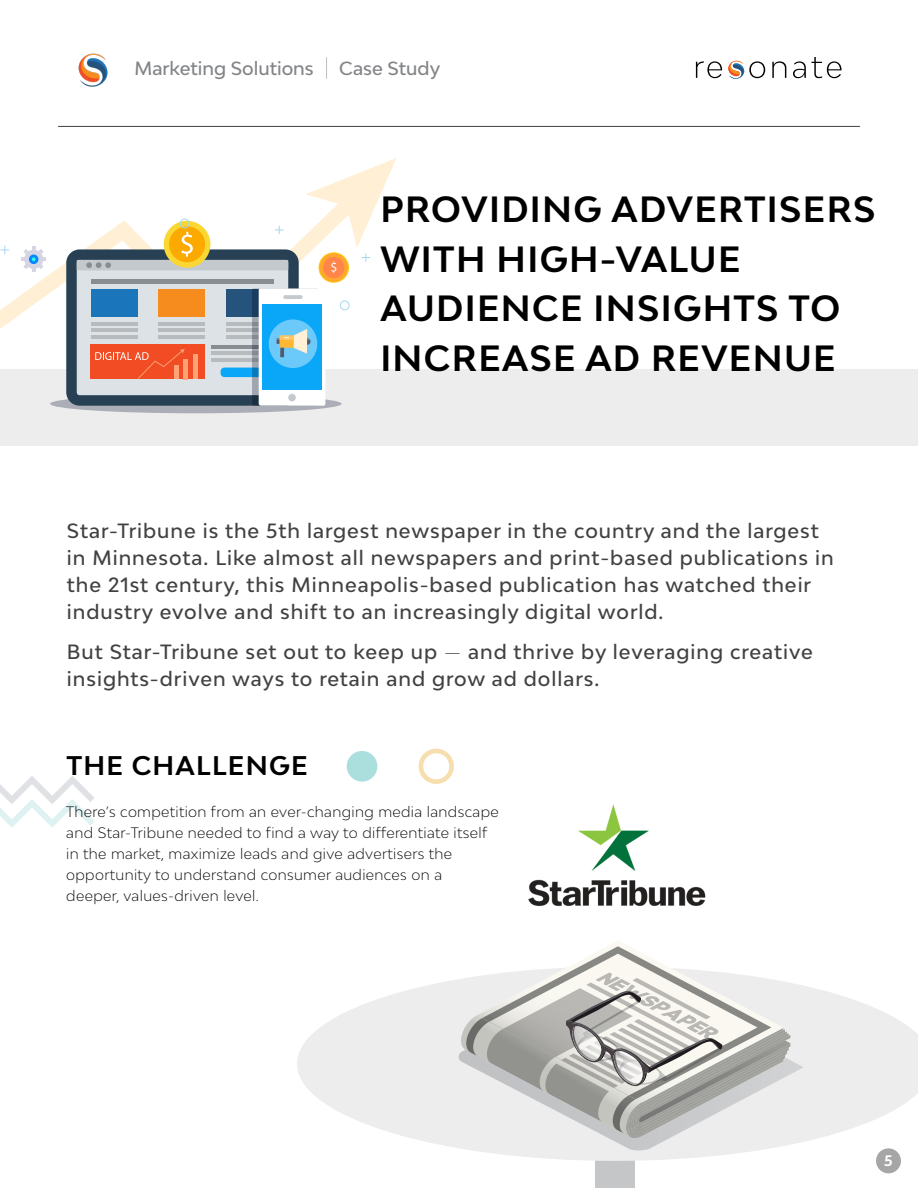
<style>
.page{position:relative;width:918px;height:1188px;background:#fff}
.page>*{position:absolute;margin:0;border:0;box-sizing:border-box;transform-origin:0 0}
.t1{font:700 34.5px/49.5px "Bw Modelica";letter-spacing:.04em;color:#000}
.t2{font:700 25.5px "Bw Modelica";letter-spacing:.05em;color:#000}
.t3{font:500 19.5px/27px "Bw Modelica";letter-spacing:.05em;color:#414042}
.t4{font:500 18px "Bw Modelica";color:#828487}
.t5{font:700 14.4px "Bw Modelica";color:#fff}
.t6{font:300 14.25px/21px "Bw Modelica";letter-spacing:.025em;color:#000}
.s1{font-weight:300}
</style>
<div class="page">
<svg style="left:696px;top:61px;width:26px;height:17px"></svg>
<svg style="left:772px;top:61px;width:14px;height:17px"></svg>
<svg style="left:793px;top:61px;width:13px;height:17px"></svg>
<svg style="left:812px;top:57px;width:29px;height:21px"></svg>
<svg style="left:728px;top:61px;width:37px;height:18px"></svg>
<svg style="left:326px;top:57px;width:1px;height:22px"></svg>
<img style="left:78px;top:53px;width:30px;height:34px">
<div style="left:876px;top:1148px;width:25px;height:25px;background:#a6a6a6;border-radius:50%"></div>
<hr style="left:58px;top:126px;width:802px;height:1px;background:#414042">
<div style="left:595px;top:1146px;width:40px;height:42px;background:#c4c6c8"></div>
<svg style="left:297px;top:979px;width:621px;height:182px;fill:#ededee"></svg>
<svg style="left:0;top:776px;width:95px;height:52px"></svg>
<div style="left:0;top:369px;width:918px;height:77px;background:#ededee"></div>
<div style="left:50px;top:394px;width:292px;height:19px;background:#abaeb7;border-radius:50%"></div>
<svg style="left:0;top:158px;width:397px;height:171px"></svg>
<div style="left:66px;top:249px;width:233px;height:157px;background:#274054;border-radius:13px"></div>
<div style="left:77px;top:260px;width:211px;height:135px;background:#dde2e6;border-radius:3px"></div>
<div style="left:91px;top:279px;width:183px;height:5px;background:#888d92"></div>
<div style="left:91px;top:289px;width:47px;height:28px;background:#1b75bb"></div>
<div style="left:158px;top:289px;width:46px;height:28px;background:#f68c1e"></div>
<div style="left:226px;top:289px;width:47px;height:28px;background:#25537c"></div>
<hr style="left:91px;top:322px;width:47px;height:4px;background:#b8bbbe">
<hr style="left:158px;top:322px;width:46px;height:4px;background:#b8bbbe">
<hr style="left:226px;top:322px;width:47px;height:4px;background:#b8bbbe">
<hr style="left:91px;top:329px;width:47px;height:3px;background:#b8bbbe">
<hr style="left:158px;top:329px;width:46px;height:3px;background:#b8bbbe">
<hr style="left:226px;top:329px;width:47px;height:3px;background:#b8bbbe">
<hr style="left:91px;top:335px;width:47px;height:4px;background:#b8bbbe">
<hr style="left:158px;top:335px;width:46px;height:4px;background:#b8bbbe">
<hr style="left:226px;top:335px;width:47px;height:4px;background:#b8bbbe">
<hr style="left:211px;top:345px;width:62px;height:4px;background:#888d92">
<hr style="left:211px;top:351px;width:62px;height:4px;background:#b8bbbe">
<hr style="left:211px;top:358px;width:62px;height:4px;background:#b8bbbe">
<div style="left:90px;top:345px;width:114px;height:34px;background:#f14c23"></div>
<div style="left:221px;top:368px;width:42px;height:9px;background:#0aa6f8;border-radius:4px"></div>
<div style="left:183px;top:359px;width:5px;height:20px;background:#ffa276"></div>
<div style="left:193px;top:354px;width:5px;height:25px;background:#ffa276"></div>
<svg style="left:95px;top:349px;width:90px;height:30px"></svg>
<svg style="left:252px;top:289px;width:67px;height:117px"></svg>
<div style="left:259px;top:289px;width:66px;height:117px;background:#fff;border-radius:2px"></div>
<div style="left:263px;top:304px;width:59px;height:85px;background:#0aa6f8"></div>
<div style="left:269px;top:319px;width:48px;height:49px;background:#6ccafb;border-radius:50%"></div>
<svg style="left:277px;top:329px;width:34px;height:28px"></svg>
<hr style="left:283px;top:295px;width:20px;height:4px;background:#c4c9ce;border-radius:2px">
<div style="left:288px;top:394px;width:8px;height:7px;background:#c4c9ce;border-radius:50%"></div>
<svg style="left:21px;top:247px;width:25px;height:24px"></svg>
<svg style="left:319px;top:252px;width:30px;height:31px"></svg>
<div style="left:319px;top:253px;width:29px;height:29px;background:#ffa82d;border-radius:50%"></div>
<div style="left:323px;top:257px;width:21px;height:21px;background:#ff854b;border-radius:50%"></div>
<svg style="left:331px;top:262px;width:5px;height:11px"></svg>
<svg style="left:1px;top:246px;width:8px;height:8px"></svg>
<svg style="left:362px;top:253px;width:8px;height:9px"></svg>
<svg style="left:77px;top:219px;width:211px;height:51px"></svg>
<svg style="left:340px;top:300px;width:10px;height:10px"></svg>
<div style="left:347px;top:751px;width:30px;height:31px;background:#abdfde;border-radius:50%"></div>
<svg style="left:419px;top:749px;width:35px;height:35px"></svg>
<img style="left:528px;top:804px;width:178px;height:103px">
<svg style="left:459px;top:979px;width:345px;height:171px"></svg>
<svg style="left:461px;top:941px;width:181px;height:196px"></svg>
<svg style="left:466px;top:954px;width:324px;height:185px"></svg>
<p class="t4" style="left:135px;top:56px;width:181px">Marketing Solutions</p>
<p class="t4" style="left:339px;top:56px;width:102px">Case Study</p>
<h1 class="t1" style="left:380px;top:184px;width:497px">PROVIDING ADVERTISERS<br>WITH HIGH-VALUE<br>AUDIENCE INSIGHTS TO<br>INCREASE AD REVENUE</h1>
<p class="t3" style="left:67px;top:516px;width:768px">Star-Tribune is the 5th largest newspaper in the country and the largest in Minnesota. Like almost all newspapers and print-based publications in the 21st century, this Minneapolis-based publication has watched their industry evolve and shift to an increasingly digital world.</p>
<p class="t3" style="left:67px;top:638px;width:747px">But Star-Tribune set out to keep up <span class="s1">—</span> and thrive by leveraging creative insights-driven ways to retain and grow ad dollars.</p>
<h2 class="t2" style="left:66px;top:749px;width:243px">THE CHALLENGE</h2>
<p class="t6" style="left:66px;top:801px;width:434px">There’s competition from an ever-changing media landscape and Star-Tribune needed to find a way to differentiate itself in the market, maximize leads and give advertisers the opportunity to understand consumer audiences on a deeper, values-driven level.</p>
<p class="t5" style="left:884px;top:1151px;width:10px">5</p>
</div>
